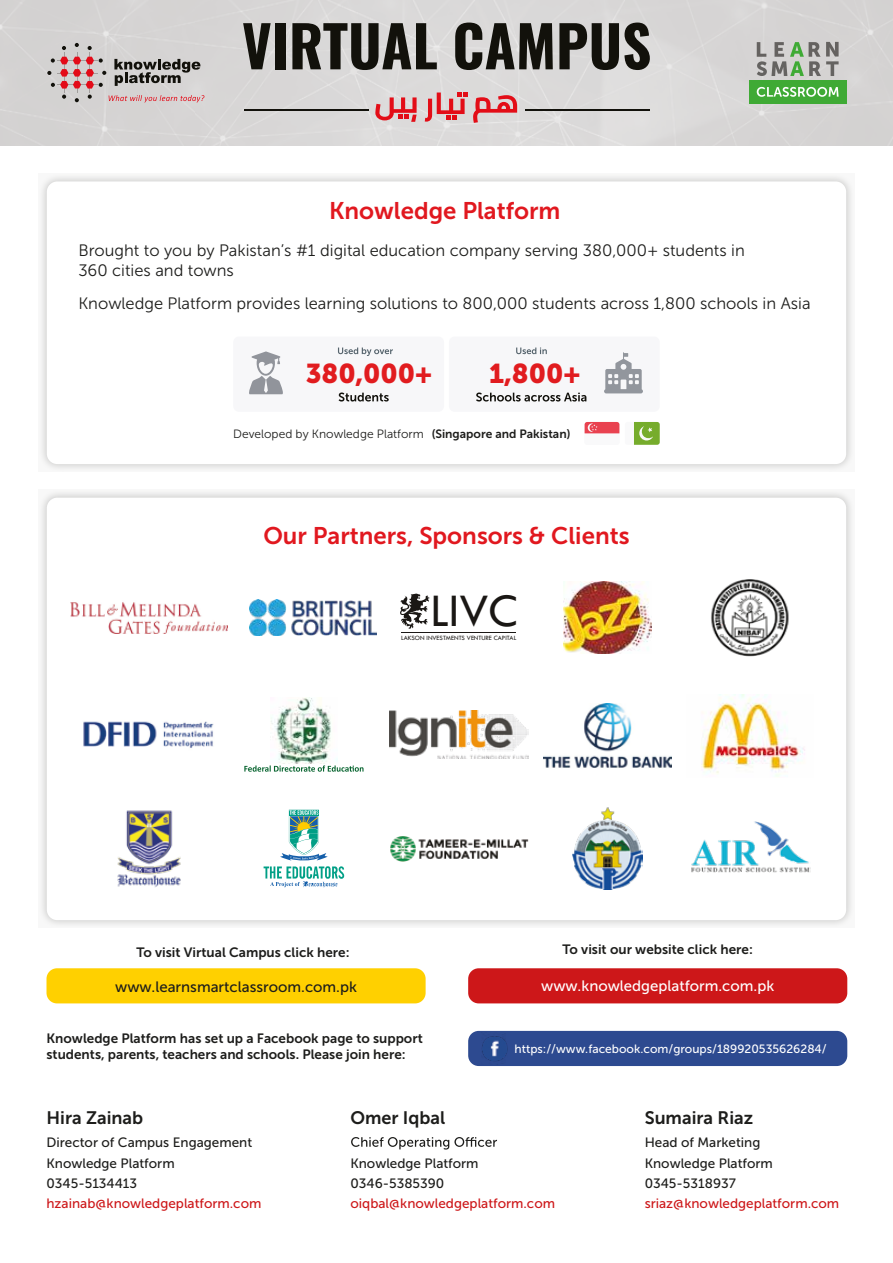
<style>
.page{position:relative;width:893px;height:1263px;background:#fff}
.page>*{position:absolute;margin:0;border:0;box-sizing:border-box;transform-origin:0 0}
.t1{font:48.45px "Tw Cen";color:#1a1714}
.t2{font:27.15px "Museo Sans 900";color:#e11c1f}
.t3{font:24px "Museo Sans 700";color:#e1181f}
.t4{font:18px "Museo Sans 700";color:#1d1d1b}
.t5{font:16.5px/19.8px "Museo Sans 300";color:#1d1d1b}
.t6{font:15px "Museo Sans 500";color:#1d1d1b}
.t7{font:15px "Museo Sans 500";color:#fff}
.t8{font:13.5px/16.2px "Museo Sans 700";color:#1d1d1b}
.t9{font:13.5px "Museo Sans 500";color:#1d1d1b}
.t10{font:13.5px "Museo Sans 500";color:#cd1719}
.t11{font:12px "Museo Sans 300";color:#1d1d1b}
.t12{font:12px "Museo Sans 500";color:#fff}
.t13{font:6.75px "Tw Cen";color:#1a1714}
.s1{font-family:"Museo Sans 700"}
</style>
<div class="page">
<div style="left:38px;top:173px;width:816px;height:299px;background:#ececec"></div>
<div style="left:47px;top:181px;width:799px;height:283px;background:#fff;border-radius:10px"></div>
<svg style="left:585px;top:422px;width:34px;height:12px"></svg>
<svg style="left:634px;top:422px;width:26px;height:23px"></svg>
<div style="left:233px;top:336px;width:211px;height:76px;background:#f7f7f9;border-radius:6px"></div>
<div style="left:449px;top:336px;width:211px;height:76px;background:#f7f7f9;border-radius:6px"></div>
<svg style="left:338px;top:347px;width:55px;height:9px"></svg>
<svg style="left:339px;top:392px;width:50px;height:9px"></svg>
<svg style="left:516px;top:347px;width:31px;height:7px"></svg>
<svg style="left:476px;top:392px;width:110px;height:9px"></svg>
<svg style="left:249px;top:351px;width:34px;height:43px"></svg>
<svg style="left:604px;top:352px;width:39px;height:41px"></svg>
<div style="left:38px;top:490px;width:816px;height:438px;background:#ececec"></div>
<div style="left:47px;top:498px;width:799px;height:422px;background:#fff;border-radius:10px"></div>
<svg style="left:351px;top:1137px;width:146px;height:12px"></svg>
<div style="left:468px;top:1031px;width:379px;height:35px;background:#2d4a90;border-radius:10px"></div>
<img style="left:482px;top:1036px;width:26px;height:25px">
<img style="left:117px;top:810px;width:64px;height:77px">
<img style="left:83px;top:721px;width:131px;height:27px">
<img style="left:250px;top:599px;width:126px;height:36px">
<img style="left:389px;top:710px;width:140px;height:49px">
<img style="left:390px;top:836px;width:139px;height:26px">
<img style="left:563px;top:581px;width:89px;height:72px">
<img style="left:544px;top:704px;width:127px;height:64px">
<img style="left:572px;top:808px;width:71px;height:81px">
<img style="left:711px;top:579px;width:78px;height:77px">
<img style="left:701px;top:695px;width:104px;height:81px">
<img style="left:691px;top:821px;width:120px;height:52px">
<svg style="left:400px;top:593px;width:30px;height:36px"></svg>
<hr style="left:402px;top:632px;width:114px;height:1px;background:#1a1714">
<img style="left:71px;top:602px;width:156px;height:32px">
<img style="left:271px;top:697px;width:66px;height:67px">
<svg style="left:244px;top:765px;width:119px;height:7px"></svg>
<svg style="left:264px;top:810px;width:80px;height:77px"></svg>
<div style="left:468px;top:968px;width:379px;height:35px;background:#cd1719;border-radius:10px"></div>
<div style="left:0;top:0;width:893px;height:145px;background:#d7d6d5"></div>
<svg style="left:757px;top:42px;width:82px;height:34px;background:#a6aca3"></svg>
<div style="left:749px;top:80px;width:97px;height:24px;background:#3faa35"></div>
<svg style="left:757px;top:87px;width:82px;height:10px"></svg>
<hr style="left:64px;top:52px;width:1px;height:41px;background:#a19e9c">
<hr style="left:77px;top:52px;width:1px;height:41px;background:#a19e9c">
<hr style="left:89px;top:52px;width:1px;height:41px;background:#a19e9c">
<svg style="left:62px;top:46px;width:4px;height:4px"></svg>
<svg style="left:88px;top:46px;width:4px;height:4px"></svg>
<svg style="left:75px;top:43px;width:4px;height:4px"></svg>
<svg style="left:62px;top:95px;width:4px;height:4px"></svg>
<svg style="left:88px;top:95px;width:4px;height:4px"></svg>
<svg style="left:75px;top:98px;width:4px;height:4px"></svg>
<svg style="left:47px;top:57px;width:59px;height:32px;background:#cc9c9e"></svg>
<svg style="left:109px;top:95px;width:95px;height:8px"></svg>
<svg style="left:114px;top:59px;width:86px;height:27px;background:#8e8c8a"></svg>
<hr style="left:525px;top:110px;width:124px;height:1px;background:#12110b">
<hr style="left:244px;top:110px;width:125px;height:1px;background:#12110b">
<svg style="left:375px;top:97px;width:42px;height:25px"></svg>
<svg style="left:425px;top:92px;width:92px;height:31px;background:#de979a"></svg>
<svg style="left:243px;top:23px;width:28px;height:46px"></svg>
<div style="left:275px;top:23px;width:11px;height:46px;background:#12110b"></div>
<svg style="left:292px;top:23px;width:145px;height:47px;background:#686764"></svg>
<svg style="left:455px;top:23px;width:98px;height:47px;background:#605f5b"></svg>
<svg style="left:559px;top:23px;width:91px;height:47px;background:#656461"></svg>
<div style="left:46px;top:968px;width:380px;height:35px;background:#ffd000;border-radius:10px"></div>
<h3 class="t3" style="left:329px;top:198px;width:233px">Knowledge Platform</h3>
<p class="t5" style="left:78px;top:241px;width:668px">Brought to you by Pakistan’s #1 digital education company serving 380,000+ students in<br>360 cities and towns</p>
<p class="t5" style="left:78px;top:294px;width:734px">Knowledge Platform provides learning solutions to 800,000 students across 1,800 schools in Asia</p>
<h2 class="t2" style="left:306px;top:359px;width:128px">380,000+</h2>
<h2 class="t2" style="left:489px;top:359px;width:93px">1,800+</h2>
<p class="t11" style="left:233px;top:427px;width:339px">Developed by Knowledge Platform <span class="s1">(Singapore and Pakistan)</span></p>
<h3 class="t3" style="left:263px;top:522px;width:368px">Our Partners, Sponsors &amp; Clients</h3>
<h1 class="t1" style="left:430px;top:582px;width:89px">LIVC</h1>
<p class="t13" style="left:401px;top:634px;width:117px">LAKSON INVESTMENTS VENTURE CAPITAL</p>
<p class="t8" style="left:136px;top:944px;width:215px">To visit Virtual Campus click here:</p>
<p class="t6" style="left:115px;top:978px;width:243px">www.learnsmartclassroom.com.pk</p>
<p class="t8" style="left:562px;top:941px;width:192px">To visit our website click here:</p>
<p class="t7" style="left:541px;top:978px;width:235px">www.knowledgeplatform.com.pk</p>
<p class="t8" style="left:46px;top:1030px;width:378px">Knowledge Platform has set up a Facebook page to support students, parents, teachers and schools. Please join here:</p>
<p class="t12" style="left:514px;top:1042px;width:314px">https://www.facebook.com/groups/189920535626284/</p>
<p class="t4" style="left:46px;top:1108px;width:98px">Hira Zainab</p>
<p class="t4" style="left:350px;top:1108px;width:96px">Omer Iqbal</p>
<p class="t4" style="left:645px;top:1108px;width:110px">Sumaira Riaz</p>
<p class="t9" style="left:46px;top:1135px;width:207px">Director of Campus Engagement</p>
<p class="t9" style="left:645px;top:1135px;width:117px">Head of Marketing</p>
<p class="t9" style="left:46px;top:1155px;width:130px">Knowledge Platform</p>
<p class="t9" style="left:350px;top:1155px;width:130px">Knowledge Platform</p>
<p class="t9" style="left:645px;top:1155px;width:130px">Knowledge Platform</p>
<p class="t9" style="left:46px;top:1176px;width:92px">0345-5134413</p>
<p class="t9" style="left:350px;top:1176px;width:95px">0346-5385390</p>
<p class="t9" style="left:645px;top:1176px;width:93px">0345-5318937</p>
<p class="t10" style="left:46px;top:1196px;width:216px">hzainab@knowledgeplatform.com</p>
<p class="t10" style="left:350px;top:1196px;width:206px">oiqbal@knowledgeplatform.com</p>
<p class="t10" style="left:645px;top:1196px;width:196px">sriaz@knowledgeplatform.com</p>
</div>
